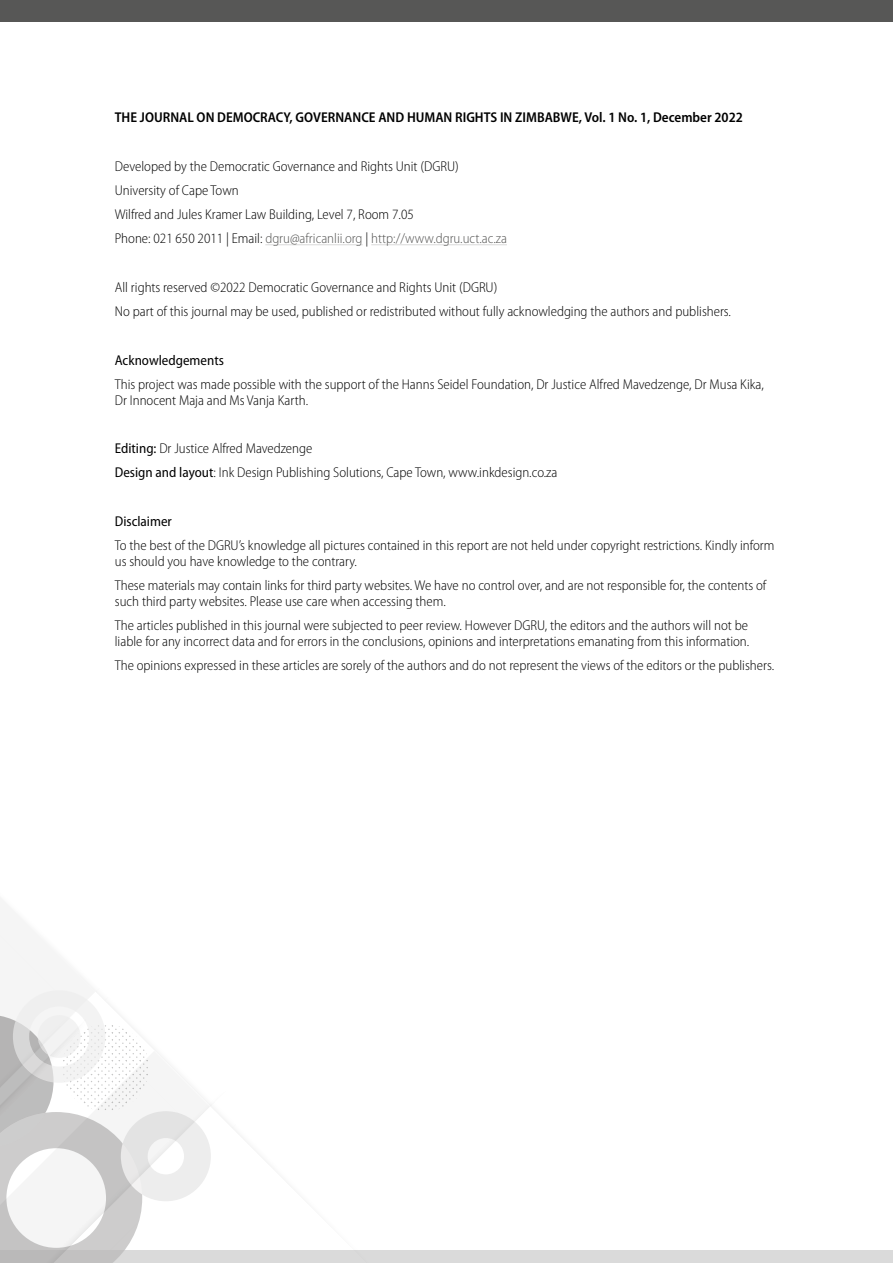
<style>
.page{position:relative;width:893px;height:1263px;background:#fff}
.page>*{position:absolute;margin:0;border:0;box-sizing:border-box;transform-origin:0 0}
.imprint{font:300 semi-condensed 14.25px/15.8px "Myriad Pro";color:#000}
.imprint-2{font:600 semi-condensed 14.25px "Myriad Pro";color:#000}
.imprint-3{font:300 semi-condensed 14.25px "Myriad Pro";color:#575756}
.imprint-4{font:semi-condensed 14.25px "Myriad Pro";color:#000}
.s1{color:#000}
.s2{font-weight:400}
</style>
<div class="page">
<div style="left:0;top:0;width:893px;height:21px;background:#575756"></div>
<div style="left:0;top:1251px;width:893px;height:12px;background:#dadada"></div>
<hr style="left:265px;top:244px;width:98px;height:1px;background:#dadada">
<hr style="left:371px;top:244px;width:136px;height:1px;background:#dadada">
<svg style="left:0;top:935px;width:233px;height:328px"></svg>
<p class="imprint-2" style="left:115px;top:108px;width:630px">THE JOURNAL ON DEMOCRACY, GOVERNANCE AND HUMAN RIGHTS IN ZIMBABWE, Vol. 1 No. 1, December 2022</p>
<p class="imprint" style="left:115px;top:158px;width:345px">Developed by the Democratic Governance and Rights Unit (DGRU)</p>
<p class="imprint" style="left:115px;top:182px;width:125px">University of Cape Town</p>
<p class="imprint" style="left:115px;top:206px;width:300px">Wilfred and Jules Kramer Law Building, Level 7, Room 7.05</p>
<p class="imprint-3" style="left:115px;top:230px;width:394px"><span class="s1">Phone: 021 650 2011 | Email:</span> dgru@africanlii.org <span class="s1">|</span> http://www.dgru.uct.ac.za</p>
<p class="imprint" style="left:115px;top:279px;width:384px">All rights reserved ©2022 Democratic Governance and Rights Unit (DGRU)</p>
<p class="imprint" style="left:115px;top:303px;width:618px">No part of this journal may be used, published or redistributed without fully acknowledging the authors and publishers.</p>
<p class="imprint-4" style="left:115px;top:351px;width:111px">Acknowledgements</p>
<p class="imprint" style="left:115px;top:376px;width:651px">This project was made possible with the support of the Hanns Seidel Foundation, Dr Justice Alfred Mavedzenge, Dr Musa Kika,<br>Dr Innocent Maja and Ms Vanja Karth.</p>
<p class="imprint" style="left:115px;top:440px;width:199px"><span class="s2">Editing:</span> Dr Justice Alfred Mavedzenge</p>
<p class="imprint" style="left:115px;top:465px;width:444px"><span class="s2">Design and layout</span>: Ink Design Publishing Solutions, Cape Town, www.inkdesign.co.za</p>
<p class="imprint-4" style="left:115px;top:512px;width:59px">Disclaimer</p>
<p class="imprint" style="left:115px;top:537px;width:661px">To the best of the DGRU’s knowledge all pictures contained in this report are not held under copyright restrictions. Kindly inform us should you have knowledge to the contrary.</p>
<p class="imprint" style="left:115px;top:577px;width:653px">These materials may contain links for third party websites. We have no control over, and are not responsible for, the contents of such third party websites. Please use care when accessing them.</p>
<p class="imprint" style="left:115px;top:617px;width:636px">The articles published in this journal were subjected to peer review. However DGRU, the editors and the authors will not be liable for any incorrect data and for errors in the conclusions, opinions and interpretations emanating from this information.</p>
<p class="imprint" style="left:115px;top:657px;width:661px">The opinions expressed in these articles are sorely of the authors and do not represent the views of the editors or the publishers.</p>
</div>
